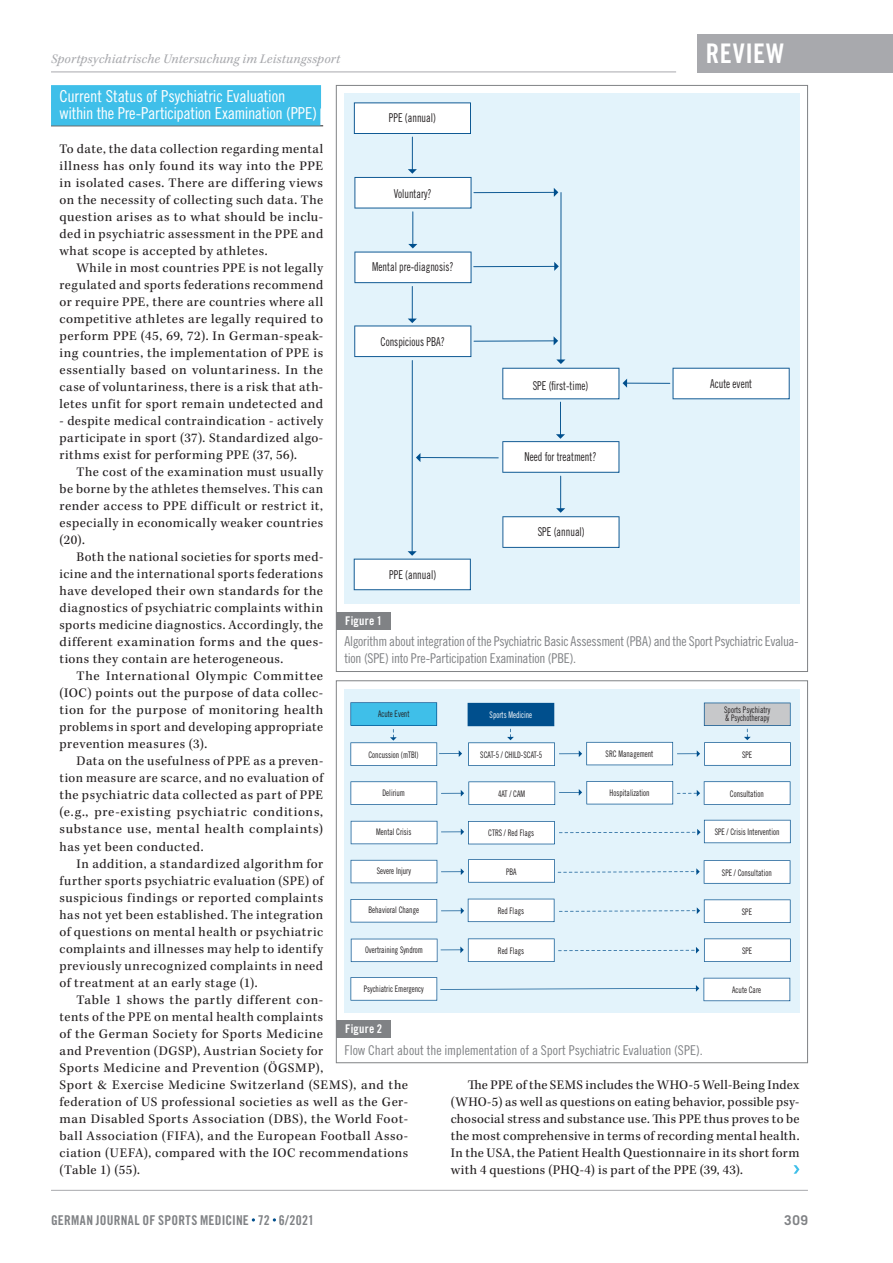
<style>
.page{position:relative;width:893px;height:1263px;background:#fff}
.page>*{position:absolute;margin:0;border:0;box-sizing:border-box;transform-origin:0 0}
.t1{font:27px "Trade Gothic LT Std Bd Cn 20";color:#fff}
.t2{font:16.5px/17px "Trade Gothic LT Std Cn 18";letter-spacing:-.015em;color:#fff}
.t3{font:13.5px/17px "Kepler Std";letter-spacing:.04em;color:#231f20;text-align:justify}
.t4{font:13.5px/17px "Trade Gothic LT Std Cn 18";letter-spacing:-.015em;color:#808285}
.t5{font:italic 13.5px "Kepler Std";letter-spacing:.015em;color:#a8a9ad}
.t6{font:13.5px "Trade Gothic LT Std Bd Cn 20";letter-spacing:.02em;color:#808285}
.t7{font:700 13.5px "Trade Gothic LT Std";color:#808285}
.t8{font:12.15px "Trade Gothic LT Std Cn 18";color:#231f20;scale:.85 1}
.t9{font:12px "Trade Gothic LT Std Bd Cn 20";letter-spacing:.02em;color:#fff}
.t10{font:9px/8.9px "Trade Gothic LT Std Cn 18";color:#231f20;scale:.85 1}
.t11{font:9px "Trade Gothic LT Std Cn 18";color:#fff;scale:.85 1}
</style>
<div class="page">
<div style="left:697px;top:34px;width:196px;height:38px;background:#a8a9ad"></div>
<hr style="left:51px;top:72px;width:625px;height:1px;background:#a8a9ad">
<hr style="left:51px;top:1190px;width:757px;height:1px;background:#a8a9ad">
<svg style="left:793px;top:1165px;width:6px;height:9px"></svg>
<div style="left:51px;top:85px;width:270px;height:23px;background:#3fbfe9"></div>
<hr style="left:51px;top:125px;width:272px;height:1px;background:#231f20">
<div style="left:51px;top:102px;width:269px;height:23px;background:#3fbfe9"></div>
<div style="left:337px;top:612px;width:54px;height:17px;background:#808285"></div>
<div style="left:344px;top:94px;width:455px;height:510px;background:#e3f3fb"></div>
<hr style="left:412px;top:137px;width:1px;height:33px;background:#004f8d">
<hr style="left:473px;top:192px;width:82px;height:1px;background:#004f8d">
<svg style="left:554px;top:188px;width:4px;height:9px"></svg>
<svg style="left:354px;top:102px;width:117px;height:32px"></svg>
<hr style="left:473px;top:266px;width:82px;height:1px;background:#004f8d">
<svg style="left:554px;top:262px;width:5px;height:9px"></svg>
<hr style="left:419px;top:457px;width:80px;height:1px;background:#004f8d">
<svg style="left:416px;top:453px;width:4px;height:9px"></svg>
<svg style="left:354px;top:169px;width:117px;height:39px"></svg>
<hr style="left:412px;top:211px;width:1px;height:34px;background:#004f8d">
<svg style="left:354px;top:244px;width:117px;height:39px"></svg>
<hr style="left:412px;top:286px;width:1px;height:34px;background:#004f8d">
<svg style="left:354px;top:319px;width:117px;height:38px"></svg>
<hr style="left:412px;top:360px;width:1px;height:192px;background:#004f8d">
<hr style="left:560px;top:402px;width:1px;height:33px;background:#004f8d">
<svg style="left:502px;top:434px;width:117px;height:39px"></svg>
<hr style="left:560px;top:476px;width:1px;height:33px;background:#004f8d">
<svg style="left:502px;top:508px;width:117px;height:40px"></svg>
<svg style="left:354px;top:551px;width:117px;height:39px"></svg>
<svg style="left:673px;top:368px;width:117px;height:31px"></svg>
<hr style="left:626px;top:383px;width:44px;height:1px;background:#004f8d">
<hr style="left:474px;top:340px;width:81px;height:2px;background:#004f8d">
<svg style="left:554px;top:337px;width:4px;height:8px"></svg>
<hr style="left:560px;top:192px;width:1px;height:169px;background:#004f8d">
<svg style="left:502px;top:359px;width:125px;height:40px"></svg>
<div style="left:337px;top:1020px;width:54px;height:17px;background:#808285"></div>
<div style="left:344px;top:689px;width:455px;height:323px;background:#e3f3fb"></div>
<svg style="left:350px;top:702px;width:112px;height:64px"></svg>
<svg style="left:350px;top:977px;width:87px;height:23px"></svg>
<svg style="left:468px;top:703px;width:323px;height:63px"></svg>
<svg style="left:350px;top:781px;width:440px;height:24px"></svg>
<svg style="left:351px;top:820px;width:440px;height:24px"></svg>
<svg style="left:351px;top:859px;width:439px;height:25px"></svg>
<svg style="left:350px;top:899px;width:440px;height:24px"></svg>
<svg style="left:351px;top:938px;width:440px;height:24px"></svg>
<hr style="left:440px;top:988px;width:257px;height:2px;background:#004f8d">
<svg style="left:696px;top:978px;width:94px;height:23px"></svg>
<h1 class="t1" style="left:706px;top:37px;width:28px">Review</h1>
<p class="t5" style="left:51px;top:51px;width:291px">Sportpsychiatrische Untersuchung im Leistungssport</p>
<p class="t2" style="left:60px;top:88px;width:259px">Current Status of Psychiatric Evaluation within the Pre-Participation Examination (PPE)</p>
<p class="t3" style="left:60px;top:141px;width:265px">To date, the data collection regarding mental illness has only found its way into the PPE in isolated cases. There are differing views on the necessity of collecting such data. The question arises as to what should be inclu&shy;ded in psychiatric assessment in the PPE and what scope is accepted by athletes.</p>
<p class="t3" style="left:60px;top:260px;width:265px;text-indent:17px">While in most countries PPE is not legally regulated and sports federations recommend or require PPE, there are countries where all competitive athletes are legally required to perform PPE (45, 69, 72). In German-speak&shy;ing countries, the implementation of PPE is essentially based on voluntariness. In the case of voluntariness, there is a risk that ath&shy;letes unfit for sport remain undetected and</p>
<p class="t3" style="left:60px;top:413px;width:265px">- despite medical contraindication - actively participate in sport (37). Standardized algo&shy;rithms exist for performing PPE (37, 56).</p>
<p class="t3" style="left:60px;top:464px;width:265px;text-indent:17px">The cost of the examination must usually be borne by the athletes themselves. This can render access to PPE difficult or restrict it, especially in economically weaker countries (20).</p>
<p class="t3" style="left:60px;top:549px;width:265px;text-indent:17px">Both the national societies for sports med&shy;icine and the international sports federations have developed their own standards for the diagnostics of psychiatric complaints within sports medicine diagnostics. Accordingly, the different examination forms and the ques&shy;tions they contain are heterogeneous.</p>
<p class="t3" style="left:60px;top:668px;width:265px;text-indent:17px">The International Olympic Committee (IOC) points out the purpose of data collec&shy;tion for the purpose of monitoring health problems in sport and developing appropriate prevention measures (3).</p>
<p class="t3" style="left:60px;top:753px;width:265px;text-indent:17px">Data on the usefulness of PPE as a preven&shy;tion measure are scarce, and no evaluation of the psychiatric data collected as part of PPE (e.g., pre-existing psychiatric conditions, substance use, mental health complaints) has yet been conducted.</p>
<p class="t3" style="left:60px;top:855px;width:265px;text-indent:17px">In addition, a standardized algorithm for further sports psychiatric evaluation (SPE) of suspicious findings or reported complaints has not yet been established. The integration of questions on mental health or psychiatric complaints and illnesses may help to identify previously unrecognized complaints in need of treatment at an early stage (1).</p>
<p class="t3" style="left:60px;top:991px;width:350px;text-align:left;text-indent:17px">Table 1 shows the partly different con-<br>tents of the PPE on mental health complaints<br>of the German Society for Sports Medicine<br>and Prevention (DGSP), Austrian Society for<br>Sports Medicine and Prevention (ÖGSMP),<br>Sport &amp; Exercise Medicine Switzerland (SEMS), and the federation of US professional societies as well as the Ger&shy;man Disabled Sports Association (DBS), the World Foot&shy;ball Association (FIFA), and the European Football Asso&shy;ciation (UEFA), compared with the IOC recommendations (Table 1) (55).</p>
<p class="t8" style="left:389px;top:110px;width:57px">PPE (annual)</p>
<p class="t8" style="left:394px;top:186px;width:46px">Voluntary?</p>
<p class="t8" style="left:372px;top:259px;width:97px">Mental pre-diagnosis?</p>
<p class="t8" style="left:380px;top:334px;width:77px">Conspicious PBA?</p>
<p class="t8" style="left:710px;top:376px;width:51px">Acute event</p>
<p class="t8" style="left:533px;top:378px;width:67px">SPE (first-time)</p>
<p class="t8" style="left:524px;top:450px;width:86px">Need for treatment?</p>
<p class="t8" style="left:538px;top:524px;width:57px">SPE (annual)</p>
<p class="t8" style="left:389px;top:567px;width:57px">PPE (annual)</p>
<p class="t9" style="left:345px;top:614px;width:39px">Figure 1</p>
<p class="t4" style="left:344px;top:633px;width:456px">Algorithm about integration of the Psychiatric Basic Assessment (PBA) and the Sport Psychiatric Evalua&shy;tion (SPE) into Pre-Participation Examination (PBE).</p>
<p class="t11" style="left:490px;top:709px;width:52px">Sports Medicine</p>
<p class="t10" style="left:724px;top:705px;width:56px">Sports Psychiatry &amp; Psychotherapy</p>
<p class="t10" style="left:378px;top:709px;width:39px">Acute Event</p>
<p class="t10" style="left:368px;top:750px;width:61px">Concussion (mTBI)</p>
<p class="t10" style="left:382px;top:788px;width:28px">Delirium</p>
<p class="t10" style="left:606px;top:749px;width:58px">SRC Management</p>
<p class="t10" style="left:742px;top:750px;width:14px">SPE</p>
<p class="t10" style="left:610px;top:789px;width:49px">Hospitalization</p>
<p class="t10" style="left:730px;top:789px;width:42px">Consultation</p>
<p class="t10" style="left:715px;top:827px;width:78px">SPE / Crisis Intervention</p>
<p class="t10" style="left:722px;top:868px;width:60px">SPE / Consultation</p>
<p class="t10" style="left:742px;top:907px;width:14px">SPE</p>
<p class="t10" style="left:742px;top:946px;width:14px">SPE</p>
<p class="t10" style="left:732px;top:985px;width:36px">Acute Care</p>
<p class="t10" style="left:480px;top:750px;width:75px">SCAT-5 / CHILD-SCAT-5</p>
<p class="t10" style="left:498px;top:789px;width:33px">4AT / CAM</p>
<p class="t10" style="left:488px;top:829px;width:56px">CTRS / Red Flags</p>
<p class="t10" style="left:506px;top:867px;width:14px">PBA</p>
<p class="t10" style="left:498px;top:906px;width:33px">Red Flags</p>
<p class="t10" style="left:498px;top:946px;width:33px">Red Flags</p>
<p class="t10" style="left:376px;top:827px;width:43px">Mental Crisis</p>
<p class="t10" style="left:377px;top:866px;width:42px">Severe Injury</p>
<p class="t10" style="left:368px;top:906px;width:61px">Behavioral Change</p>
<p class="t10" style="left:365px;top:945px;width:70px">Overtraining Syndrom</p>
<p class="t10" style="left:364px;top:984px;width:72px">Psychiatric Emergency</p>
<p class="t9" style="left:345px;top:1022px;width:39px">Figure 2</p>
<p class="t4" style="left:344px;top:1041px;width:360px">Flow Chart about the implementation of a Sport Psychiatric Evaluation (SPE).</p>
<p class="t3" style="left:451px;top:1076px;width:350px;text-indent:17px">The PPE of the SEMS includes the WHO-5 Well-Being Index (WHO-5) as well as questions on eating behavior, possible psy&shy;chosocial stress and substance use. This PPE thus proves to be the most comprehensive in terms of recording mental health.<br>In the USA, the Patient Health Questionnaire in its short form with 4 questions (PHQ-4) is part of the PPE (39, 43).</p>
<p class="t6" style="left:51px;top:1212px;width:265px">GERMAN JOURNAL OF SPORTS MEDICINE 72 6/2021</p>
<p class="t7" style="left:784px;top:1211px;width:25px">309</p>
</div>
